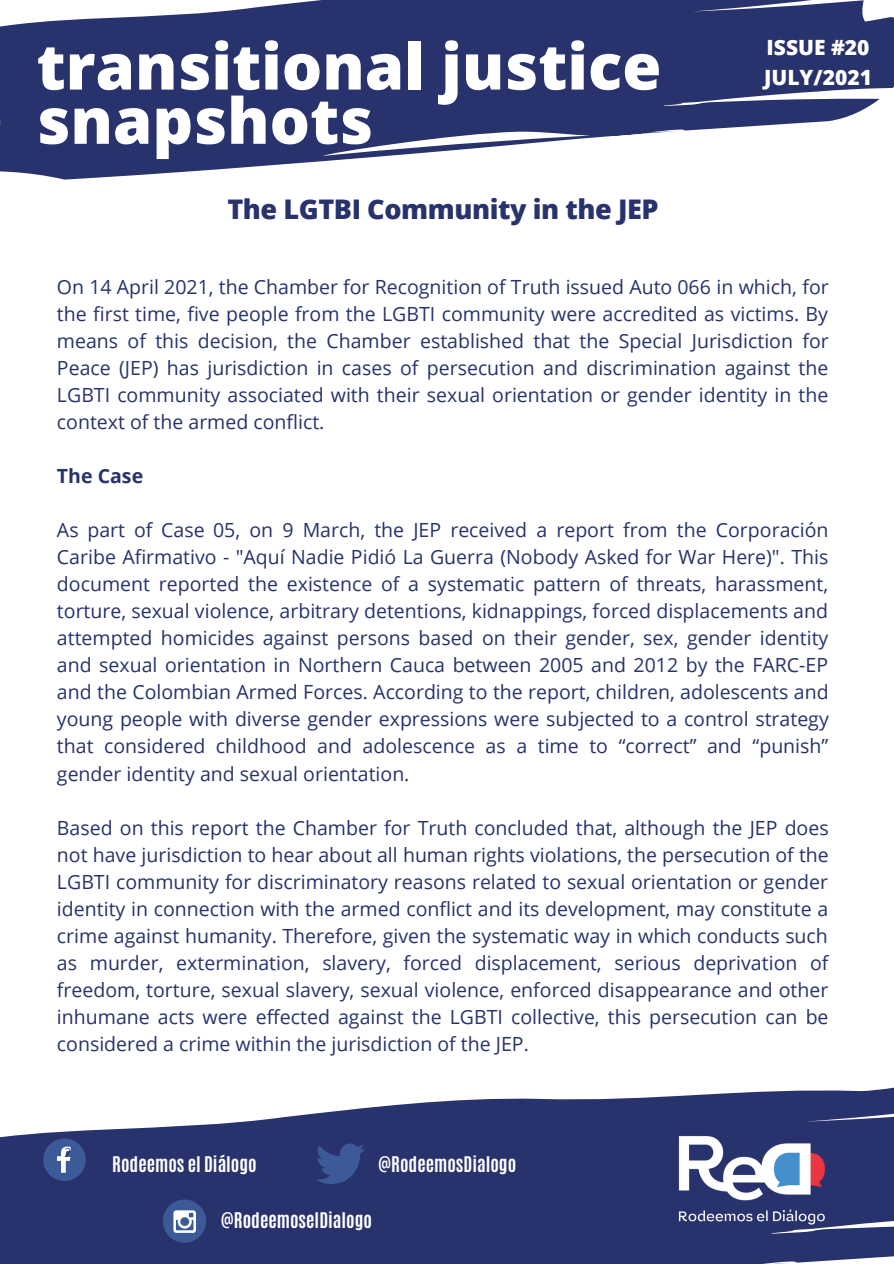
<style>
.page{position:relative;width:894px;height:1264px;background:#fff}
.page>*{position:absolute;margin:0;border:0;box-sizing:border-box;transform-origin:0 0}
.t1{font:800 63.45px "Open Sans";color:#fff}
.t2{font:800 27px "Open Sans";letter-spacing:-.015em;color:#28326c}
.t3{font:800 21px/29.2px "Open Sans";color:#fff}
.t4{font:19.5px/27px "Open Sans";color:#28326c;text-align:justify}
.t5{font:700 19.5px "Open Sans";color:#28326c}
.t6{font:700 18px "Antonio";color:#fff}
.t7{font:300 12px "Open Sans";color:#000}
</style>
<div class="page">
<svg style="left:0;top:0;width:893px;height:180px;fill:#28326c"></svg>
<svg style="left:0;top:1087px;width:893px;height:176px;fill:#28326c"></svg>
<svg style="left:43px;top:1138px;width:43px;height:42px;background:#4b6198"></svg>
<svg style="left:315px;top:1143px;width:50px;height:41px;background:#344985"></svg>
<div style="left:163px;top:1199px;width:43px;height:43px;background:#3d5a98;border-radius:50%"></div>
<svg style="left:173px;top:1210px;width:23px;height:22px"></svg>
<img style="left:644px;top:1093px;width:214px;height:162px">
<p class="t1" style="left:36px;top:22px;width:626px">transitional justice</p>
<p class="t1" style="left:36px;top:76px;width:338px">snapshots</p>
<p class="t2" style="left:227px;top:190px;width:432px">The LGTBI Community in the JEP</p>
<p class="t3" style="left:763px;top:33px;width:109px">ISSUE #20<br>JULY/2021</p>
<p class="t4" style="left:57px;top:273px;width:773px">On 14 April 2021, the Chamber for Recognition of Truth issued Auto 066 in which, for the first time, five people from the LGBTI community were accredited as victims. By means of this decision, the Chamber established that the Special Jurisdiction for Peace (JEP) has jurisdiction in cases of persecution and discrimination against the LGBTI community associated with their sexual orientation or gender identity in the context of the armed conflict.</p>
<p class="t5" style="left:57px;top:462px;width:88px">The Case</p>
<p class="t4" style="left:57px;top:516px;width:773px">As part of Case 05, on 9 March, the JEP received a report from the Corporación Caribe Afirmativo - "Aquí Nadie Pidió La Guerra (Nobody Asked for War Here)". This document reported the existence of a systematic pattern of threats, harassment, torture, sexual violence, arbitrary detentions, kidnappings, forced displacements and attempted homicides against persons based on their gender, sex, gender identity and sexual orientation in Northern Cauca between 2005 and 2012 by the FARC-EP and the Colombian Armed Forces. According to the report, children, adolescents and young people with diverse gender expressions were subjected to a control strategy that considered childhood and adolescence as a time to “correct” and “punish” gender identity and sexual orientation.</p>
<p class="t4" style="left:57px;top:813px;width:773px">Based on this report the Chamber for Truth concluded that, although the JEP does not have jurisdiction to hear about all human rights violations, the persecution of the LGBTI community for discriminatory reasons related to sexual orientation or gender identity in connection with the armed conflict and its development, may constitute a crime against humanity. Therefore, given the systematic way in which conducts such as murder, extermination, slavery, forced displacement, serious deprivation of freedom, torture, sexual slavery, sexual violence, enforced disappearance and other inhumane acts were effected against the LGBTI collective, this persecution can be considered a crime within the jurisdiction of the JEP.</p>
<p class="t7" style="left:64px;top:1144px;width:8px">2</p>
<p class="t6" style="left:112px;top:1151px;width:146px">Rodeemos el Diálogo</p>
<p class="t6" style="left:378px;top:1151px;width:140px">@RodeemosDialogo</p>
<p class="t6" style="left:221px;top:1207px;width:153px">@RodeemoselDialogo</p>
</div>
